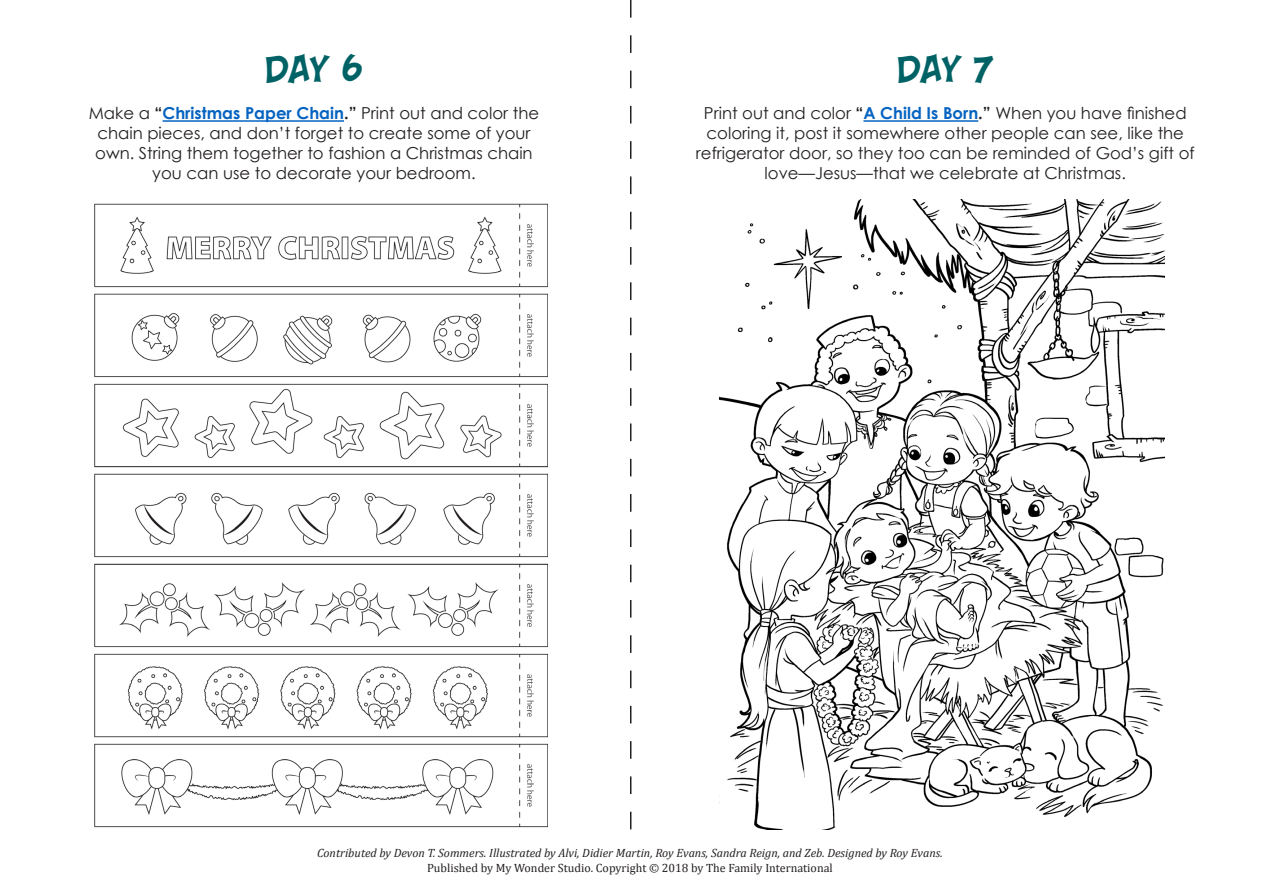
<style>
.page{position:relative;width:1263px;height:893px;background:#fff}
.page>*{position:absolute;margin:0;border:0;box-sizing:border-box;transform-origin:0 0}
.t1{font:33.6px "CC Sez Who";color:#006265}
.t2{font:16.5px/19.8px "Century Gothic";color:#231f20;text-align:center}
.t3{font:italic 12px "Cambria";color:#231f20}
.t4{font:12px "Cambria";color:#231f20}
.s1{font-weight:700}
.s2{font-weight:700;color:#0563c1}
</style>
<div class="page">
<img style="left:94px;top:203px;width:453px;height:625px">
<img style="left:719px;top:199px;width:445px;height:630px">
<svg style="left:630px;top:0;width:1px;height:829px"></svg>
<hr style="left:163px;top:120px;width:181px;height:2px;background:#0563c1">
<hr style="left:863px;top:120px;width:115px;height:2px;background:#0563c1">
<p class="t1" style="left:265px;top:52px;width:99px">Day 6</p>
<p class="t2" style="left:89px;top:103px;width:452px">Make a <span class="s1">“</span><span class="s2">Christmas Paper Chain</span><span class="s1">.”</span> Print out and color the chain pieces, and don’t forget to create some of your own. String them together to fashion a Christmas chain you can use to decorate your bedroom.</p>
<p class="t1" style="left:897px;top:52px;width:97px">Day 7</p>
<p class="t2" style="left:696px;top:103px;width:500px">Print out and color <span class="s1">“</span><span class="s2">A Child Is Born</span><span class="s1">.”</span> When you have finished coloring it, post it somewhere other people can see, like the refrigerator door, so they too can be reminded of God’s gift of love—Jesus—that we celebrate at Christmas.</p>
<p class="t3" style="left:317px;top:845px;width:627px">Contributed by Devon T. Sommers. Illustrated by Alvi, Didier Martin, Roy Evans, Sandra Reign, and Zeb. Designed by Roy Evans.</p>
<p class="t4" style="left:427px;top:860px;width:407px">Published by My Wonder Studio. Copyright © 2018 by The Family International</p>
</div>
